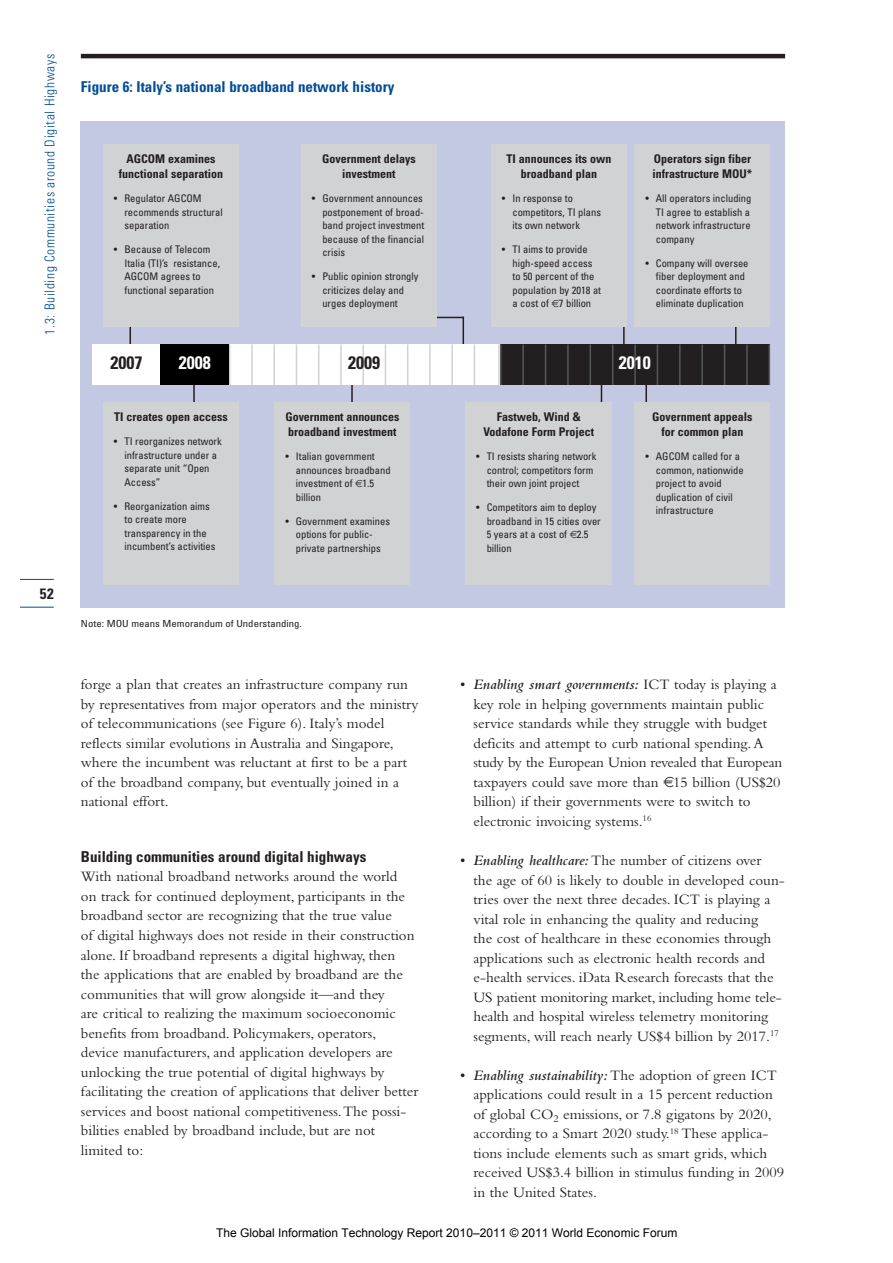
<style>
.page{position:relative;width:893px;height:1263px;background:#fff}
.page>*{position:absolute;margin:0;border:0;box-sizing:border-box;transform-origin:0 0}
.t1{font:700 condensed 18px "Univers";color:#231f20}
.t2{font:700 condensed 18px "Univers";color:#fff}
.t3{font:15px/19.5px "Bembo";color:#231f20}
.t4{font:700 condensed 15px "Univers";color:#014d95}
.t5{font:700 condensed 15px "Univers";color:#231f20}
.t6{font:300 condensed 13.5px "Univers";letter-spacing:.045em;color:#014d95}
.t7{font:700 condensed 12px/15px "Univers";color:#231f20;text-align:center}
.t8{font:12px "Arial";color:#000}
.t9{font:condensed 10.5px/13.5px "Univers";color:#231f20}
.t10{font:condensed 9.75px "Univers";color:#231f20;scale:1.1 1}
.s1{font-weight:600;font-style:italic}
</style>
<div class="page">
<hr style="left:81px;top:54px;width:704px;height:4px;background:#231f20">
<hr style="left:20px;top:579px;width:34px;height:1px;background:#014d95">
<hr style="left:20px;top:607px;width:34px;height:1px;background:#014d95">
<div style="left:81px;top:121px;width:704px;height:486px;background:#c3c9e2"></div>
<hr style="left:129px;top:302px;width:2px;height:57px;background:#231f20">
<div style="left:499px;top:344px;width:271px;height:41px;background:#231f20"></div>
<hr style="left:462px;top:317px;width:2px;height:46px;background:#231f20">
<hr style="left:351px;top:359px;width:2px;height:68px;background:#231f20">
<div style="left:229px;top:344px;width:270px;height:41px;background:#fff"></div>
<hr style="left:600px;top:361px;width:2px;height:67px;background:#231f20">
<hr style="left:645px;top:359px;width:2px;height:68px;background:#231f20">
<hr style="left:396px;top:317px;width:68px;height:1px;background:#231f20">
<hr style="left:623px;top:302px;width:1px;height:68px;background:#231f20">
<hr style="left:229px;top:344px;width:1px;height:41px;background:#d1d2d4">
<hr style="left:251px;top:344px;width:2px;height:41px;background:#d1d2d4">
<hr style="left:273px;top:344px;width:2px;height:41px;background:#d1d2d4">
<hr style="left:296px;top:344px;width:1px;height:41px;background:#d1d2d4">
<hr style="left:318px;top:344px;width:1px;height:41px;background:#d1d2d4">
<hr style="left:340px;top:344px;width:2px;height:41px;background:#d1d2d4">
<hr style="left:362px;top:344px;width:2px;height:41px;background:#d1d2d4">
<hr style="left:385px;top:344px;width:1px;height:41px;background:#d1d2d4">
<hr style="left:407px;top:344px;width:1px;height:41px;background:#d1d2d4">
<hr style="left:429px;top:344px;width:1px;height:41px;background:#d1d2d4">
<hr style="left:451px;top:344px;width:2px;height:41px;background:#d1d2d4">
<hr style="left:473px;top:344px;width:2px;height:41px;background:#d1d2d4">
<div style="left:92px;top:344px;width:69px;height:41px;background:#fff"></div>
<div style="left:160px;top:344px;width:69px;height:41px;background:#000"></div>
<div style="left:275px;top:402px;width:135px;height:183px;background:#d1d2d4"></div>
<div style="left:465px;top:402px;width:147px;height:183px;background:#d1d2d4"></div>
<div style="left:635px;top:402px;width:135px;height:183px;background:#d1d2d4"></div>
<div style="left:301px;top:144px;width:135px;height:183px;background:#d1d2d4"></div>
<div style="left:491px;top:144px;width:135px;height:183px;background:#d1d2d4"></div>
<hr style="left:735px;top:302px;width:1px;height:68px;background:#231f20">
<div style="left:635px;top:144px;width:135px;height:183px;background:#d1d2d4"></div>
<hr style="left:500px;top:344px;width:1px;height:41px;background:#57585a">
<hr style="left:522px;top:344px;width:2px;height:41px;background:#57585a">
<hr style="left:545px;top:344px;width:1px;height:41px;background:#57585a">
<hr style="left:567px;top:344px;width:1px;height:41px;background:#57585a">
<hr style="left:589px;top:344px;width:2px;height:41px;background:#57585a">
<hr style="left:612px;top:344px;width:1px;height:41px;background:#57585a">
<hr style="left:634px;top:344px;width:2px;height:41px;background:#57585a">
<hr style="left:656px;top:344px;width:2px;height:41px;background:#57585a">
<hr style="left:679px;top:344px;width:1px;height:41px;background:#57585a">
<hr style="left:701px;top:344px;width:2px;height:41px;background:#57585a">
<hr style="left:724px;top:344px;width:1px;height:41px;background:#57585a">
<hr style="left:746px;top:344px;width:1px;height:41px;background:#57585a">
<hr style="left:193px;top:385px;width:2px;height:27px;background:#231f20">
<hr style="left:498px;top:344px;width:1px;height:41px;background:#d1d2d4">
<hr style="left:768px;top:344px;width:2px;height:41px;background:#57585a">
<div style="left:103px;top:144px;width:135px;height:183px;background:#d1d2d4"></div>
<div style="left:103px;top:402px;width:135px;height:183px;background:#d1d2d4"></div>
<p class="t6" style="left:45px;top:334px;width:282px;rotate:-90deg">1.3: Building Communities around Digital Highways</p>
<p class="t5" style="left:40px;top:588px;width:15px">52</p>
<p class="t4" style="left:81px;top:81px;width:315px">Figure 6: Italy’s national broadband network history</p>
<p class="t7" style="left:119px;top:152px;width:106px">AGCOM examines functional separation</p>
<p class="t9" style="left:124px;top:192px;width:100px;text-indent:-10px">• Regulator AGCOM recommends structural separation</p>
<p class="t9" style="left:124px;top:243px;width:97px;text-indent:-10px">• Because of Telecom<br>Italia (TI)’s resistance,<br>AGCOM agrees to functional separation</p>
<p class="t7" style="left:322px;top:152px;width:95px">Government delays investment</p>
<p class="t9" style="left:322px;top:192px;width:103px;text-indent:-10px">• Government announces postponement of broad&shy;band project investment because of the financial crisis</p>
<p class="t9" style="left:322px;top:270px;width:98px;text-indent:-10px">• Public opinion strongly criticizes delay and urges deployment</p>
<p class="t7" style="left:506px;top:152px;width:106px">TI announces its own broadband plan</p>
<p class="t9" style="left:512px;top:192px;width:90px;text-indent:-10px">• In response to competitors, TI plans its own network</p>
<p class="t9" style="left:512px;top:243px;width:90px;text-indent:-10px">• TI aims to provide high-speed access to 50 percent of the population by 2018 at a cost of 7 billion</p>
<p class="t7" style="left:652px;top:152px;width:101px;text-align:left">Operators sign fiber infrastructure MOU*</p>
<p class="t9" style="left:656px;top:192px;width:97px;text-indent:-10px">• All operators including<br>TI agree to establish a network infrastructure company</p>
<p class="t9" style="left:656px;top:257px;width:94px;text-indent:-10px">• Company will oversee fiber deployment and coordinate efforts to eliminate duplication</p>
<p class="t1" style="left:110px;top:356px;width:33px">2007</p>
<p class="t2" style="left:179px;top:356px;width:33px">2008</p>
<p class="t7" style="left:114px;top:410px;width:115px">TI creates open access</p>
<p class="t9" style="left:124px;top:436px;width:99px;text-indent:-10px">• TI reorganizes network infrastructure under a separate unit “Open<br>Access”</p>
<p class="t9" style="left:124px;top:500px;width:93px;text-indent:-10px">• Reorganization aims to create more transparency in the incumbent’s activities</p>
<p class="t1" style="left:348px;top:356px;width:33px">2009</p>
<p class="t2" style="left:618px;top:356px;width:33px">2010</p>
<p class="t7" style="left:285px;top:410px;width:115px;text-align:left">Government announces broadband investment</p>
<p class="t9" style="left:296px;top:451px;width:96px;text-indent:-10px">• Italian government announces broadband investment of 1.5 billion</p>
<p class="t9" style="left:296px;top:515px;width:96px;text-indent:-10px">• Government examines options for public&shy;private partnerships</p>
<p class="t7" style="left:483px;top:410px;width:112px">Fastweb, Wind &amp;<br>Vodafone Form Project</p>
<p class="t9" style="left:486px;top:451px;width:111px;text-indent:-10px">• TI resists sharing network control; competitors form their own joint project</p>
<p class="t9" style="left:486px;top:501px;width:116px;text-indent:-10px">• Competitors aim to deploy broadband in 15 cities over<br>5 years at a cost of 2.5 billion</p>
<p class="t7" style="left:652px;top:410px;width:102px">Government appeals for common plan</p>
<p class="t9" style="left:656px;top:451px;width:89px;text-indent:-10px">• AGCOM called for a common, nationwide project to avoid duplication of civil infrastructure</p>
<p class="t10" style="left:81px;top:619px;width:202px">Note: MOU means Memorandum of Understanding.</p>
<p class="t3" style="left:81px;top:676px;width:339px">forge a plan that creates an infrastructure company run by representatives from major operators and the ministry of telecommunications (see Figure 6). Italy’s model reflects similar evolutions in Australia and Singapore, where the incumbent was reluctant at first to be a part of the broadband company, but eventually joined in a national effort.</p>
<p class="t5" style="left:81px;top:851px;width:287px">Building communities around digital highways</p>
<p class="t3" style="left:81px;top:868px;width:339px">With national broadband networks around the world<br>on track for continued deployment, participants in the broadband sector are recognizing that the true value<br>of digital highways does not reside in their construction alone. If broadband represents a digital highway, then<br>the applications that are enabled by broadband are the communities that will grow alongside it—and they<br>are critical to realizing the maximum socioeconomic benefits from broadband. Policymakers, operators,<br>device manufacturers, and application developers are unlocking the true potential of digital highways by facilitating the creation of applications that deliver better services and boost national competitiveness. The possi&shy;bilities enabled by broadband include, but are not limited to:</p>
<p class="t3" style="left:473px;top:676px;width:310px;text-indent:-14px">• <span class="s1">Enabling smart governments:</span> ICT today is playing a key role in helping governments maintain public service standards while they struggle with budget deficits and attempt to curb national spending. A study by the European Union revealed that European taxpayers could save more than 15 billion (US$20 billion) if their governments were to switch to electronic invoicing systems.<sup>16</sup></p>
<p class="t3" style="left:473px;top:852px;width:313px;text-indent:-14px">• <span class="s1">Enabling healthcare:</span> The number of citizens over<br>the age of 60 is likely to double in developed coun&shy;tries over the next three decades. ICT is playing a vital role in enhancing the quality and reducing<br>the cost of healthcare in these economies through applications such as electronic health records and e-health services. iData Research forecasts that the US patient monitoring market, including home tele&shy;health and hospital wireless telemetry monitoring segments, will reach nearly US$4 billion by 2017.<sup>17</sup></p>
<p class="t3" style="left:473px;top:1066px;width:312px;text-indent:-13px">• <span class="s1">Enabling sustainability:</span> The adoption of green ICT applications could result in a 15 percent reduction of global CO<sub>2</sub> emissions, or 7.8 gigatons by 2020, according to a Smart 2020 study.<sup>18</sup> These applica&shy;tions include elements such as smart grids, which received US$3.4 billion in stimulus funding in 2009 in the United States.</p>
<p class="t8" style="left:216px;top:1225px;width:463px">The Global Information Technology Report 2010–2011 © 2011 World Economic Forum</p>
</div>
